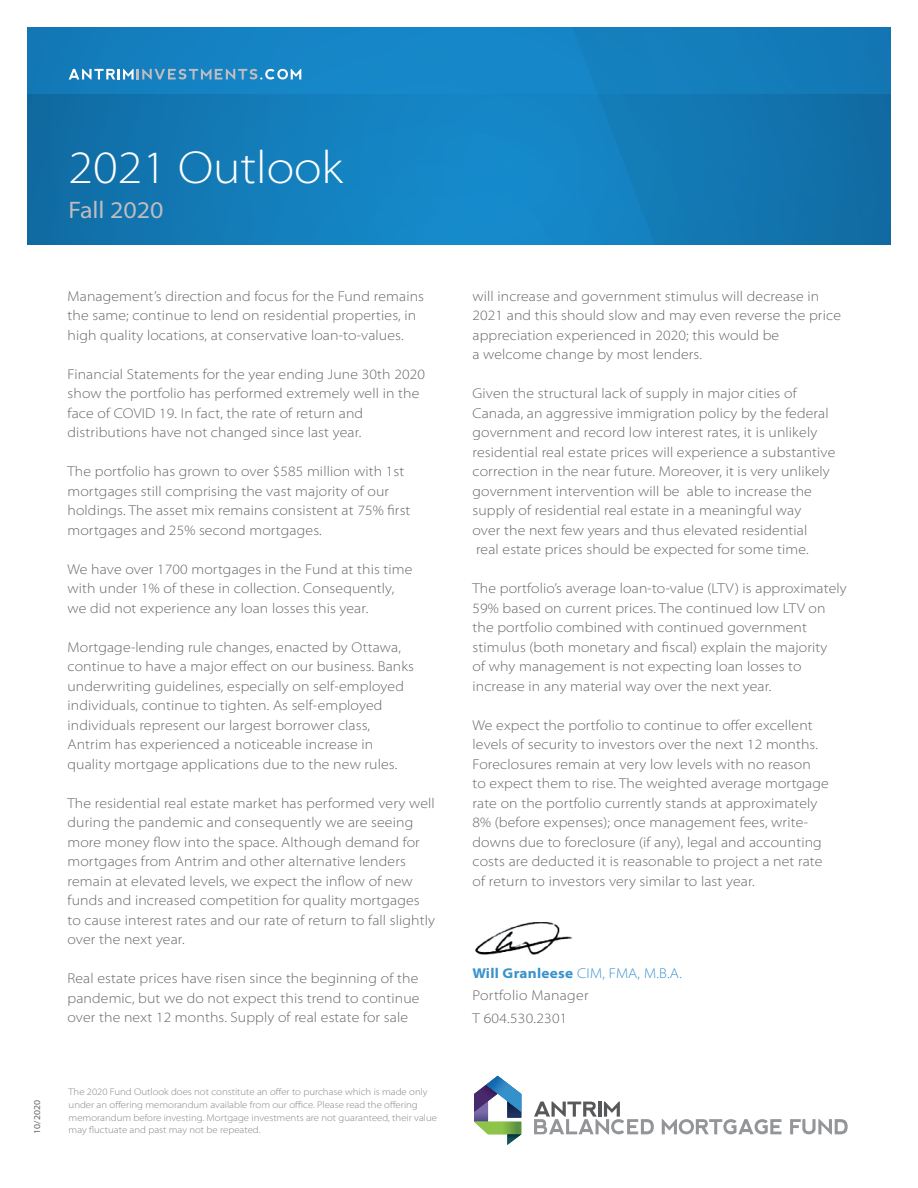
<style>
.page{position:relative;width:918px;height:1188px;background:#fff}
.page>*{position:absolute;margin:0;border:0;box-sizing:border-box;transform-origin:0 0}
.t1{font:300 semi-expanded 46.5px "Myriad Pro";color:#fff}
.t2{font:semi-expanded 24px "Myriad Pro";color:#bcbdc0}
.t3{font:300 semi-expanded 14.25px/19.5px "Myriad Pro";letter-spacing:.01em;color:#636366}
.t4{font:300 semi-expanded 14.25px "Myriad Pro";letter-spacing:.01em;color:#3892cc}
.t5{font:300 semi-expanded 9.75px/12.8px "Myriad Pro";color:#808285}
.t6{font:semi-expanded 9px "Myriad Pro";letter-spacing:.025em;color:#636366}
.s1{font-weight:700}
</style>
<div class="page">
<div style="left:27px;top:27px;width:864px;height:217px;background:#1580be"></div>
<svg style="left:28px;top:94px;width:863px;height:150px"></svg>
<svg style="left:69px;top:69px;width:232px;height:11px"></svg>
<svg style="left:474px;top:1076px;width:47px;height:69px"></svg>
<svg style="left:534px;top:1102px;width:120px;height:32px"></svg>
<svg style="left:790px;top:1119px;width:58px;height:15px"></svg>
<svg style="left:662px;top:1119px;width:120px;height:15px"></svg>
<img style="left:475px;top:922px;width:97px;height:33px">
<p class="t1" style="left:68px;top:140px;width:276px">2021 Outlook</p>
<p class="t2" style="left:68px;top:195px;width:97px">Fall 2020</p>
<p class="t3" style="left:68px;top:286px;width:358px">Management’s direction and focus for the Fund remains the same; continue to lend on residential properties, in high quality locations, at conservative loan-to-values.</p>
<p class="t3" style="left:68px;top:364px;width:359px">Financial Statements for the year ending June 30th 2020 show the portfolio has performed extremely well in the face of COVID 19. In fact, the rate of return and distributions have not changed since last year.</p>
<p class="t3" style="left:68px;top:462px;width:344px">The portfolio has grown to over $585 million with 1st mortgages still comprising the vast majority of our holdings. The asset mix remains consistent at 75% first mortgages and 25% second mortgages.</p>
<p class="t3" style="left:68px;top:559px;width:346px">We have over 1700 mortgages in the Fund at this time with under 1% of these in collection. Consequently, we did not experience any loan losses this year.</p>
<p class="t3" style="left:68px;top:637px;width:348px">Mortgage-lending rule changes, enacted by Ottawa, continue to have a major effect on our business. Banks underwriting guidelines, especially on self-employed individuals, continue to tighten. As self-employed individuals represent our largest borrower class, Antrim has experienced a noticeable increase in quality mortgage applications due to the new rules.</p>
<p class="t3" style="left:68px;top:793px;width:369px">The residential real estate market has performed very well during the pandemic and consequently we are seeing more money flow into the space. Although demand for mortgages from Antrim and other alternative lenders remain at elevated levels, we expect the inflow of new funds and increased competition for quality mortgages to cause interest rates and our rate of return to fall slightly over the next year.</p>
<p class="t3" style="left:68px;top:969px;width:354px;text-align:justify">Real estate prices have risen since the beginning of the pandemic, but we do not expect this trend to continue over the next 12 months. Supply of real estate for sale</p>
<p class="t6" style="left:31px;top:1134px;width:36px;rotate:-90deg">10/2020</p>
<p class="t5" style="left:69px;top:1085px;width:370px">The 2020 Fund Outlook does not constitute an offer to purchase which is made only under an offering memorandum available from our office. Please read the offering memorandum before investing. Mortgage investments are not guaranteed, their value may fluctuate and past may not be repeated.</p>
<p class="t3" style="left:472px;top:286px;width:370px">will increase and government stimulus will decrease in 2021 and this should slow and may even reverse the price appreciation experienced in 2020; this would be<br>a welcome change by most lenders.</p>
<p class="t3" style="left:472px;top:384px;width:364px">Given the structural lack of supply in major cities of Canada, an aggressive immigration policy by the federal government and record low interest rates, it is unlikely residential real estate prices will experience a substantive correction in the near future. Moreover, it is very unlikely government intervention will be able to increase the supply of residential real estate in a meaningful way<br>over the next few years and thus elevated residential<br>real estate prices should be expected for some time.</p>
<p class="t3" style="left:472px;top:579px;width:376px">The portfolio’s average loan-to-value (LTV) is approximately 59% based on current prices. The continued low LTV on the portfolio combined with continued government stimulus (both monetary and fiscal) explain the majority<br>of why management is not expecting loan losses to increase in any material way over the next year.</p>
<p class="t3" style="left:472px;top:715px;width:358px">We expect the portfolio to continue to offer excellent levels of security to investors over the next 12 months.<br>Foreclosures remain at very low levels with no reason<br>to expect them to rise. The weighted average mortgage rate on the portfolio currently stands at approximately 8% (before expenses); once management fees, write&shy;downs due to foreclosure (if any), legal and accounting costs are deducted it is reasonable to project a net rate of return to investors very similar to last year.</p>
<p class="t4" style="left:472px;top:965px;width:211px"><span class="s1">Will Granleese</span> CIM, FMA, M.B.A.</p>
<p class="t3" style="left:472px;top:986px;width:118px">Portfolio Manager</p>
<p class="t3" style="left:472px;top:1008px;width:96px">T 604.530.2301</p>
</div>
